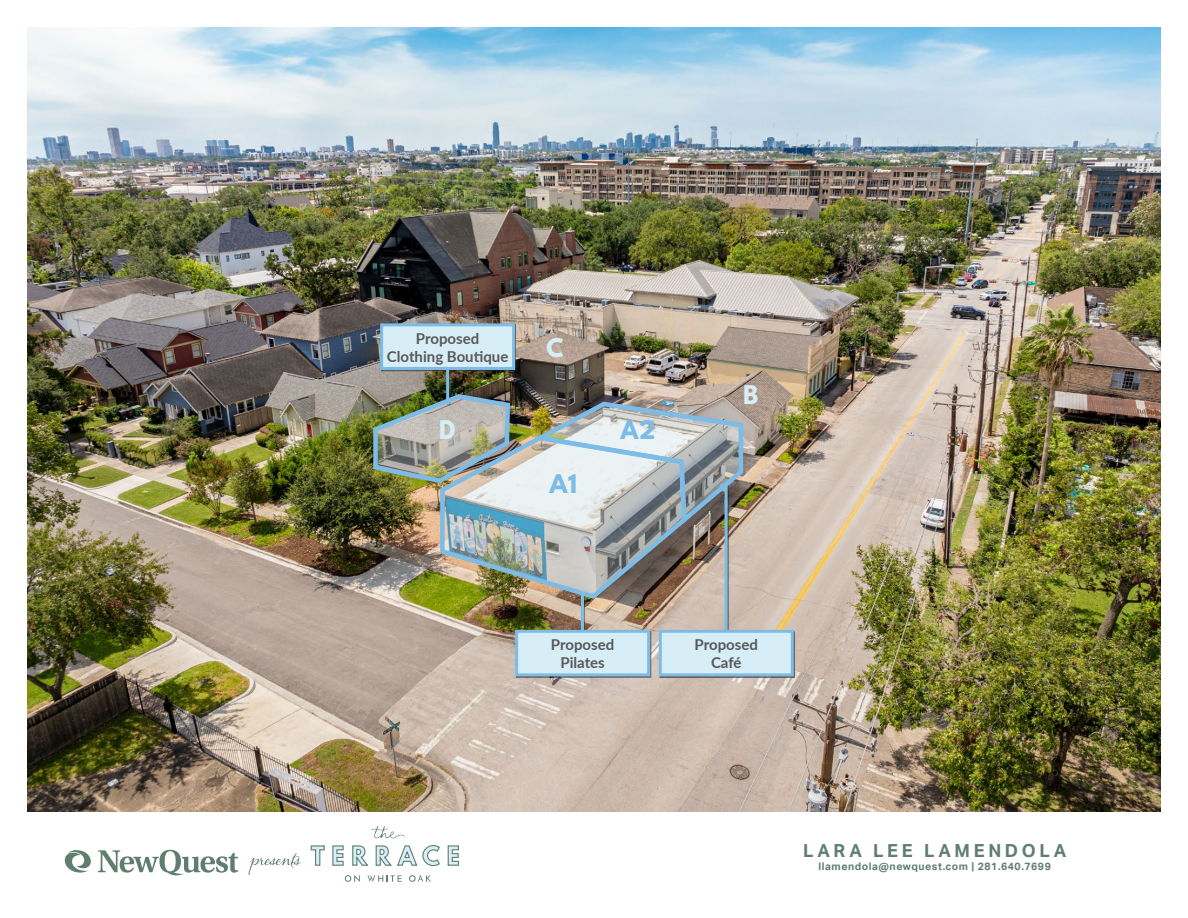
<style>
.page{position:relative;width:1188px;height:918px;background:#fff}
.page>*{position:absolute;margin:0;border:0;box-sizing:border-box;transform-origin:0 0}
.t1{font:100 28.5px "League Spartan";color:#7cbce7}
.t2{font:100 28.5px "League Spartan";color:#d8eef7}
.t3{font:700 18px "Aktiv Grotesk";letter-spacing:.2em;color:#5f7e6f}
.t4{font:700 15px "Lato";color:#57585a}
.t5{font:700 10.5px "Aktiv Grotesk";letter-spacing:.05em;color:#5f7e6f}
</style>
<div class="page">
<img style="left:27px;top:27px;width:1134px;height:784px">
<div style="left:381px;top:324px;width:135px;height:81px;background:#231f20;opacity:.59"></div>
<hr style="left:446px;top:357px;width:3px;height:47px;background:#7cbce7">
<div style="left:382px;top:325px;width:132px;height:43px;background:#d8eef7"></div>
<div style="left:380px;top:323px;width:135px;height:47px;border:3px solid #7cbce7"></div>
<div style="left:516px;top:595px;width:135px;height:83px;background:#231f20;opacity:.59"></div>
<hr style="left:581px;top:594px;width:3px;height:59px;background:#7cbce7">
<div style="left:517px;top:631px;width:132px;height:44px;background:#d8eef7"></div>
<div style="left:515px;top:630px;width:135px;height:46px;border:3px solid #7cbce7"></div>
<div style="left:660px;top:484px;width:135px;height:194px;background:#231f20;opacity:.59"></div>
<hr style="left:725px;top:483px;width:3px;height:170px;background:#7cbce7">
<div style="left:660px;top:631px;width:132px;height:44px;background:#d8eef7"></div>
<div style="left:659px;top:630px;width:135px;height:46px;border:3px solid #7cbce7"></div>
<img style="left:370px;top:392px;width:375px;height:209px">
<svg style="left:248px;top:853px;width:53px;height:22px"></svg>
<svg style="left:345px;top:875px;width:15px;height:7px"></svg>
<svg style="left:368px;top:875px;width:34px;height:7px"></svg>
<svg style="left:409px;top:875px;width:22px;height:7px"></svg>
<svg style="left:310px;top:845px;width:15px;height:21px"></svg>
<svg style="left:332px;top:845px;width:12px;height:21px"></svg>
<svg style="left:352px;top:826px;width:88px;height:41px"></svg>
<svg style="left:447px;top:845px;width:12px;height:21px"></svg>
<svg style="left:65px;top:850px;width:26px;height:23px"></svg>
<svg style="left:98px;top:850px;width:141px;height:26px"></svg>
<p class="t4" style="left:416px;top:327px;width:65px">Proposed</p>
<p class="t4" style="left:387px;top:345px;width:123px">Clothing Boutique</p>
<p class="t2" style="left:546px;top:327px;width:20px">C</p>
<p class="t2" style="left:439px;top:408px;width:19px">D</p>
<p class="t1" style="left:620px;top:409px;width:37px">A2</p>
<p class="t1" style="left:549px;top:463px;width:30px">A1</p>
<p class="t2" style="left:743px;top:374px;width:17px">B</p>
<p class="t4" style="left:551px;top:634px;width:65px">Proposed</p>
<p class="t4" style="left:560px;top:652px;width:46px">Pilates</p>
<p class="t4" style="left:695px;top:634px;width:65px">Proposed</p>
<p class="t4" style="left:711px;top:652px;width:32px">Café</p>
<p class="t3" style="left:803px;top:840px;width:265px">LARA LEE LAMENDOLA</p>
<p class="t5" style="left:819px;top:860px;width:234px">llamendola@newquest.com | 281.640.7699</p>
</div>
